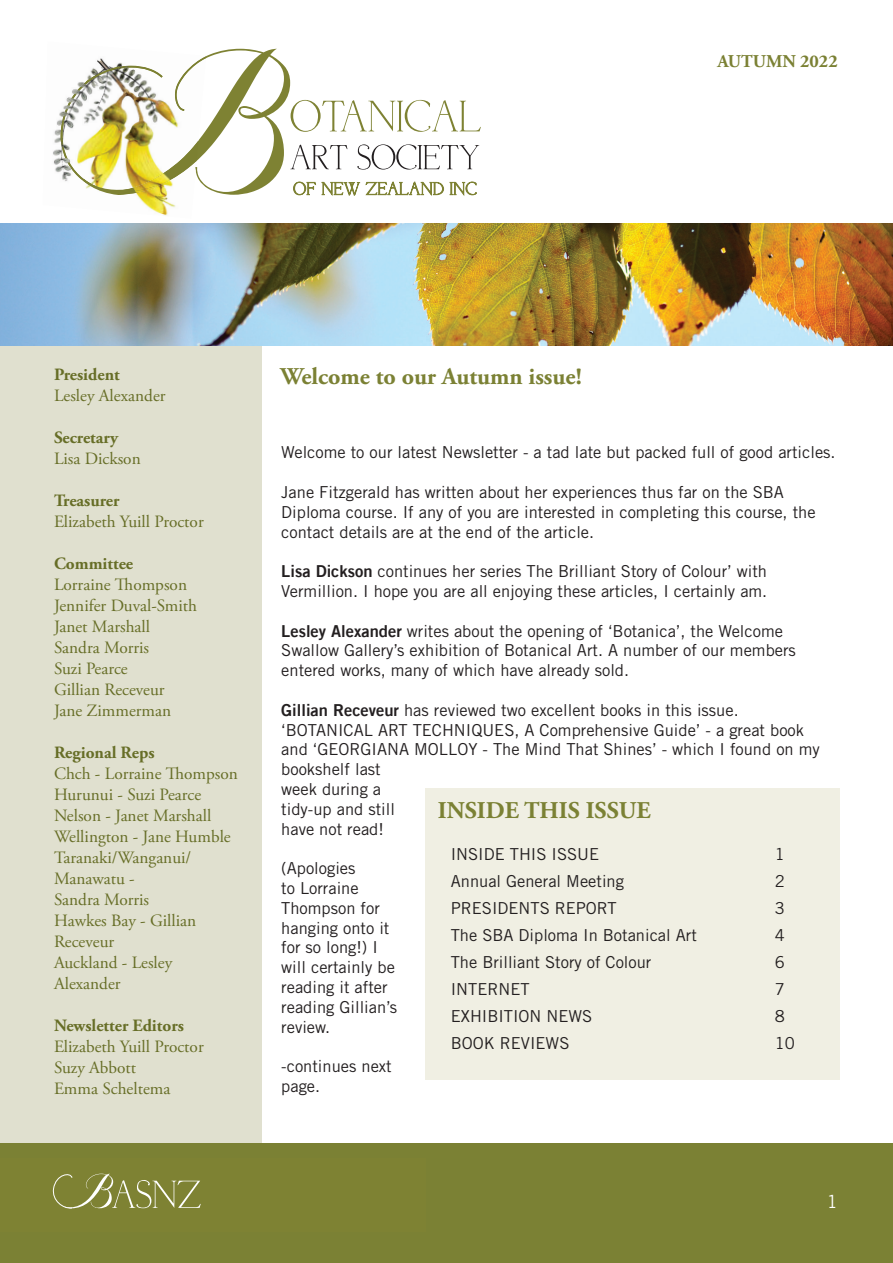
<style>
.page{position:relative;width:893px;height:1263px;background:#fff}
.page>*{position:absolute;margin:0;border:0;box-sizing:border-box;transform-origin:0 0}
.t1{font:700 24px "Adobe Garamond Pro";color:#7b8134}
.t2{font:700 18px "Adobe Garamond Pro";color:#7b8134}
.t3{font:17.25px/21px "Adobe Garamond Pro";color:#676e27}
.t4{font:700 17.25px "Adobe Garamond Pro";color:#676e27}
.t5{font:16.5px/19.8px "Trade Gothic LT Std";color:#231f20}
.s1{font-family:"Trade Gothic LT Std Bd 2"}
</style>
<div class="page">
<img style="left:53px;top:113px;width:123px;height:103px">
<svg style="left:60px;top:49px;width:421px;height:146px"></svg>
<div style="left:0;top:332px;width:261px;height:931px;background:#e0e0cf"></div>
<div style="left:0;top:1144px;width:893px;height:119px;background:#7b8134"></div>
<svg style="left:52px;top:1173px;width:149px;height:36px"></svg>
<img style="left:0;top:223px;width:893px;height:123px">
<div style="left:425px;top:787px;width:415px;height:292px;background:#f0efe3"></div>
<p class="t2" style="left:717px;top:51px;width:122px">AUTUMN 2022</p>
<p class="t4" style="left:54px;top:365px;width:67px">President</p>
<h1 class="t1" style="left:281px;top:363px;width:303px">Welcome to our Autumn issue!</h1>
<p class="t3" style="left:54px;top:386px;width:113px">Lesley Alexander</p>
<p class="t4" style="left:54px;top:428px;width:66px">Secretary</p>
<p class="t3" style="left:54px;top:449px;width:88px">Lisa Dickson</p>
<p class="t4" style="left:54px;top:491px;width:67px">Treasurer</p>
<p class="t3" style="left:54px;top:512px;width:151px">Elizabeth Yuill Proctor</p>
<p class="t4" style="left:54px;top:554px;width:81px">Committee</p>
<p class="t3" style="left:54px;top:575px;width:145px">Lorraine Thompson<br>Jennifer Duval-Smith<br>Janet Marshall<br>Sandra Morris<br>Suzi Pearce<br>Gillian Receveur<br>Jane Zimmerman</p>
<p class="t4" style="left:54px;top:743px;width:102px">Regional Reps</p>
<p class="t3" style="left:54px;top:764px;width:185px">Chch - Lorraine Thompson<br>Hurunui - Suzi Pearce<br>Nelson - Janet Marshall<br>Wellington - Jane Humble<br>Taranaki/Wanganui/<br>Manawatu -<br>Sandra Morris<br>Hawkes Bay - Gillian<br>Receveur<br>Auckland - Lesley<br>Alexander</p>
<p class="t4" style="left:54px;top:1016px;width:131px">Newsletter Editors</p>
<p class="t3" style="left:54px;top:1037px;width:151px">Elizabeth Yuill Proctor<br>Suzy Abbott<br>Emma Scheltema</p>
<p class="t5" style="left:281px;top:442px;width:556px">Welcome to our latest Newsletter - a tad late but packed full of good articles.</p>
<p class="t5" style="left:281px;top:482px;width:536px">Jane Fitzgerald has written about her experiences thus far on the SBA<br>Diploma course. If any of you are interested in completing this course, the contact details are at the end of the article.</p>
<p class="t5" style="left:281px;top:561px;width:488px"><span class="s1">Lisa Dickson</span> continues her series The Brilliant Story of Colour’ with<br>Vermillion. I hope you are all enjoying these articles, I certainly am.</p>
<p class="t5" style="left:281px;top:621px;width:516px"><span class="s1">Lesley Alexander</span> writes about the opening of ‘Botanica’, the Welcome<br>Swallow Gallery’s exhibition of Botanical Art. A number of our members entered works, many of which have already sold.</p>
<p class="t5" style="left:281px;top:700px;width:540px"><span class="s1">Gillian Receveur</span> has reviewed two excellent books in this issue. ‘BOTANICAL ART TECHNIQUES, A Comprehensive Guide’ - a great book and ‘GEORGIANA MOLLOY - The Mind That Shines’ - which I found on my bookshelf last<br>week during a<br>tidy-up and still<br>have not read!</p>
<p class="t5" style="left:281px;top:858px;width:117px">(Apologies<br>to Lorraine<br>Thompson for hanging onto it for so long!) I will certainly be reading it after reading Gillian’s review.</p>
<p class="t5" style="left:281px;top:1056px;width:112px">-continues next page.</p>
<h1 class="t1" style="left:438px;top:796px;width:214px">INSIDE THIS ISSUE</h1>
<p class="t5" style="left:451px;top:844px;width:150px">INSIDE THIS ISSUE</p>
<p class="t5" style="left:775px;top:844px;width:12px">1</p>
<p class="t5" style="left:451px;top:871px;width:175px">Annual General Meeting</p>
<p class="t5" style="left:775px;top:871px;width:12px">2</p>
<p class="t5" style="left:451px;top:898px;width:167px">PRESIDENTS REPORT</p>
<p class="t5" style="left:775px;top:898px;width:12px">3</p>
<p class="t5" style="left:451px;top:925px;width:248px">The SBA Diploma In Botanical Art</p>
<p class="t5" style="left:775px;top:925px;width:12px">4</p>
<p class="t5" style="left:451px;top:952px;width:202px">The Brilliant Story of Colour</p>
<p class="t5" style="left:775px;top:952px;width:12px">6</p>
<p class="t5" style="left:451px;top:979px;width:80px">INTERNET</p>
<p class="t5" style="left:775px;top:979px;width:12px">7</p>
<p class="t5" style="left:451px;top:1006px;width:143px">EXHIBITION NEWS</p>
<p class="t5" style="left:775px;top:1006px;width:12px">8</p>
<p class="t5" style="left:451px;top:1033px;width:120px">BOOK REVIEWS</p>
<p class="t5" style="left:775px;top:1033px;width:22px">10</p>
</div>
